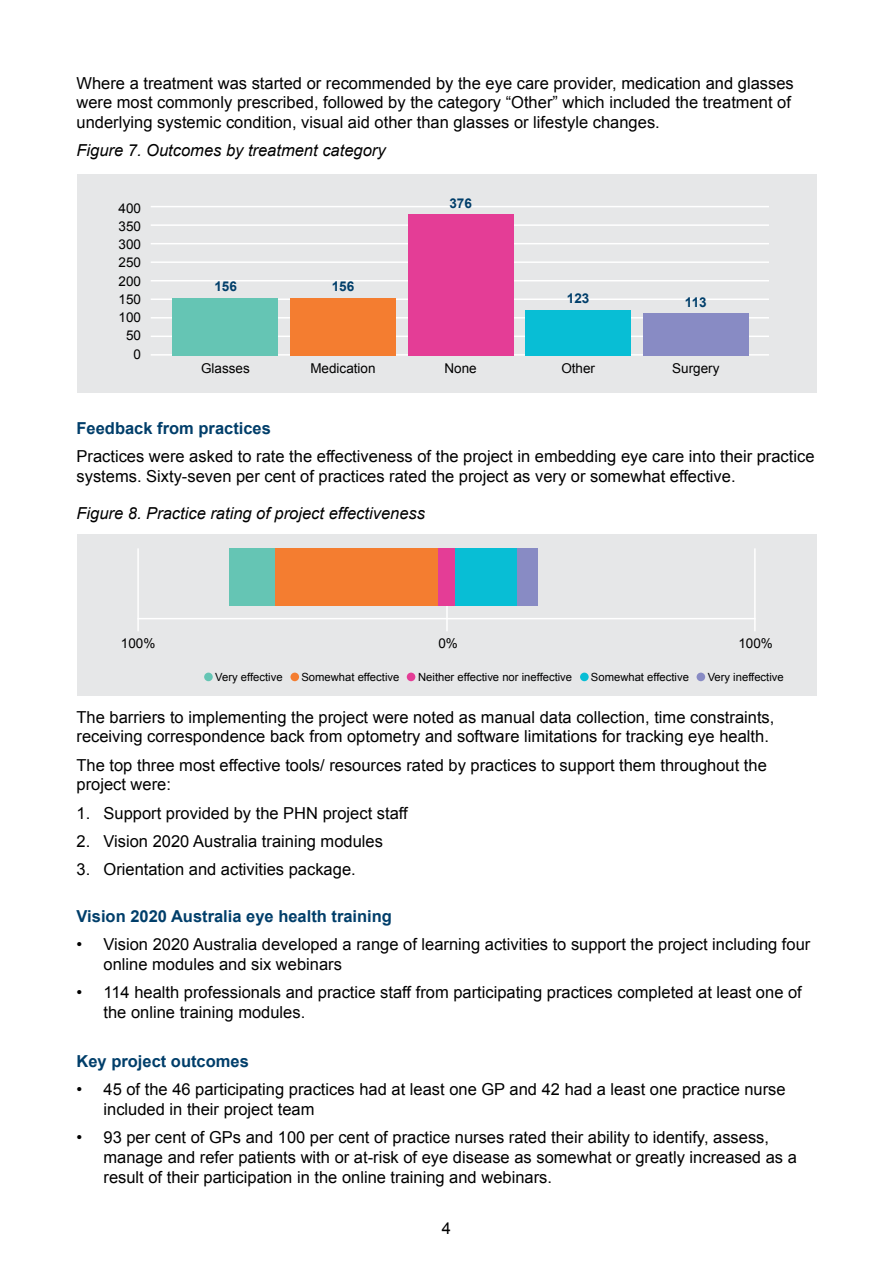
<style>
.page{position:relative;width:893px;height:1263px;background:#fff}
.page>*{position:absolute;margin:0;border:0;box-sizing:border-box;transform-origin:0 0}
.t1{font:16.5px/19.8px "Arial";color:#000}
.t2{font:italic 16.5px "Arial";color:#000}
.t3{font:700 16.5px "Arial";color:#003e6a}
.t4{font:13.5px/18.3px "Arial";color:#000;text-align:right}
.t5{font:700 13.5px "Arial";color:#003e6a}
.t6{font:11.25px "Arial";color:#000}
</style>
<div class="page">
<div style="left:77px;top:174px;width:739px;height:218px;background:#e6e7e8"></div>
<hr style="left:151px;top:336px;width:618px;height:1px;background:#fff">
<hr style="left:151px;top:317px;width:618px;height:2px;background:#fff">
<hr style="left:151px;top:298px;width:618px;height:2px;background:#fff">
<hr style="left:151px;top:280px;width:618px;height:1px;background:#fff">
<hr style="left:151px;top:261px;width:618px;height:2px;background:#fff">
<hr style="left:151px;top:243px;width:618px;height:1px;background:#fff">
<hr style="left:151px;top:224px;width:618px;height:2px;background:#fff">
<hr style="left:151px;top:206px;width:618px;height:1px;background:#fff">
<hr style="left:151px;top:354px;width:618px;height:2px;background:#fff">
<div style="left:173px;top:298px;width:105px;height:58px;background:#65c5b4"></div>
<div style="left:290px;top:298px;width:106px;height:58px;background:#f47d30"></div>
<div style="left:408px;top:215px;width:105px;height:141px;background:#e43d96"></div>
<div style="left:526px;top:310px;width:105px;height:46px;background:#08bed5"></div>
<div style="left:643px;top:314px;width:105px;height:42px;background:#888bc4"></div>
<div style="left:77px;top:534px;width:739px;height:162px;background:#e6e7e8"></div>
<hr style="left:137px;top:618px;width:619px;height:1px;background:#fff">
<hr style="left:446px;top:548px;width:2px;height:83px;background:#fff">
<hr style="left:137px;top:548px;width:2px;height:83px;background:#fff">
<hr style="left:754px;top:548px;width:2px;height:83px;background:#fff">
<div style="left:438px;top:548px;width:17px;height:58px;background:#e43d96"></div>
<div style="left:275px;top:548px;width:163px;height:58px;background:#f47d30"></div>
<div style="left:229px;top:548px;width:46px;height:58px;background:#65c5b4"></div>
<div style="left:455px;top:548px;width:62px;height:58px;background:#08bed5"></div>
<div style="left:517px;top:548px;width:20px;height:58px;background:#888bc4"></div>
<div style="left:697px;top:673px;width:8px;height:8px;background:#888bc4;border-radius:50%"></div>
<div style="left:580px;top:673px;width:9px;height:8px;background:#08bed5;border-radius:50%"></div>
<div style="left:407px;top:673px;width:8px;height:8px;background:#e43d96;border-radius:50%"></div>
<div style="left:290px;top:673px;width:9px;height:8px;background:#f47d30;border-radius:50%"></div>
<div style="left:204px;top:673px;width:9px;height:8px;background:#65c5b4;border-radius:50%"></div>
<p class="t1" style="left:77px;top:73px;width:719px">Where a treatment was started or recommended by the eye care provider, medication and glasses were most commonly prescribed, followed by the category “Other” which included the treatment of underlying systemic condition, visual aid other than glasses or lifestyle changes.</p>
<p class="t2" style="left:77px;top:140px;width:311px">Figure 7. Outcomes by treatment category</p>
<p class="t4" style="left:119px;top:199px;width:24px">400<br>350<br>300<br>250<br>200<br>150<br>100<br>50<br>0</p>
<p class="t5" style="left:214px;top:277px;width:24px">156</p>
<p class="t5" style="left:332px;top:277px;width:24px">156</p>
<p class="t5" style="left:449px;top:194px;width:24px">376</p>
<p class="t5" style="left:567px;top:289px;width:24px">123</p>
<p class="t5" style="left:685px;top:293px;width:23px">113</p>
<p class="t4" style="left:201px;top:359px;width:50px">Glasses</p>
<p class="t4" style="left:310px;top:359px;width:67px">Medication</p>
<p class="t4" style="left:444px;top:359px;width:34px">None</p>
<p class="t4" style="left:561px;top:359px;width:35px">Other</p>
<p class="t4" style="left:672px;top:359px;width:49px">Surgery</p>
<p class="t3" style="left:77px;top:417px;width:196px">Feedback from practices</p>
<p class="t1" style="left:77px;top:447px;width:739px">Practices were asked to rate the effectiveness of the project in embedding eye care into their practice systems. Sixty-seven per cent of practices rated the project as very or somewhat effective.</p>
<p class="t2" style="left:77px;top:502px;width:350px">Figure 8. Practice rating of project effectiveness</p>
<p class="t4" style="left:121px;top:635px;width:36px">100%</p>
<p class="t4" style="left:438px;top:635px;width:21px">0%</p>
<p class="t4" style="left:738px;top:635px;width:36px">100%</p>
<p class="t6" style="left:215px;top:669px;width:69px">Very effective</p>
<p class="t6" style="left:301px;top:669px;width:99px">Somewhat effective</p>
<p class="t6" style="left:418px;top:669px;width:156px">Neither effective nor ineffective</p>
<p class="t6" style="left:591px;top:669px;width:99px">Somewhat effective</p>
<p class="t6" style="left:708px;top:669px;width:78px">Very ineffective</p>
<p class="t1" style="left:77px;top:707px;width:699px">The barriers to implementing the project were noted as manual data collection, time constraints, receiving correspondence back from optometry and software limitations for tracking eye health.</p>
<p class="t1" style="left:77px;top:755px;width:692px">The top three most effective tools/ resources rated by practices to support them throughout the project were:</p>
<p class="t1" style="left:77px;top:803px;width:333px">1. Support provided by the PHN project staff</p>
<p class="t1" style="left:77px;top:831px;width:308px">2. Vision 2020 Australia training modules</p>
<p class="t1" style="left:77px;top:860px;width:281px">3. Orientation and activities package.</p>
<p class="t3" style="left:77px;top:905px;width:317px">Vision 2020 Australia eye health training</p>
<p class="t1" style="left:104px;top:935px;width:708px;text-indent:-27px">• Vision 2020 Australia developed a range of learning activities to support the project including four online modules and six webinars</p>
<p class="t1" style="left:104px;top:983px;width:700px;text-indent:-27px">• 114 health professionals and practice staff from participating practices completed at least one of the online training modules.</p>
<p class="t3" style="left:77px;top:1050px;width:174px">Key project outcomes</p>
<p class="t1" style="left:104px;top:1080px;width:684px;text-indent:-27px">• 45 of the 46 participating practices had at least one GP and 42 had a least one practice nurse included in their project team</p>
<p class="t1" style="left:104px;top:1128px;width:695px;text-indent:-27px">• 93 per cent of GPs and 100 per cent of practice nurses rated their ability to identify, assess, manage and refer patients with or at-risk of eye disease as somewhat or greatly increased as a result of their participation in the online training and webinars.</p>
<p class="t1" style="left:442px;top:1218px;width:11px">4</p>
</div>
